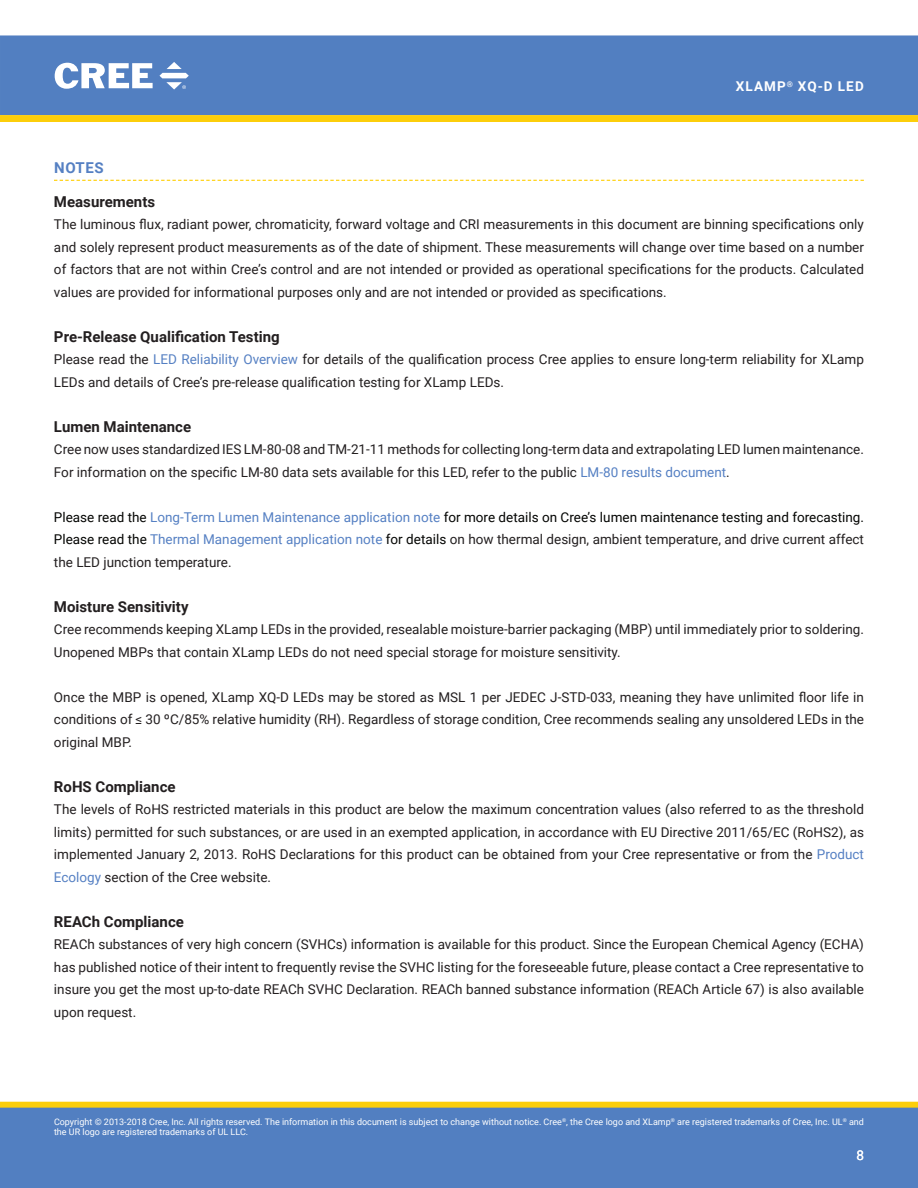
<style>
.page{position:relative;width:918px;height:1188px;background:#fff}
.page>*{position:absolute;margin:0;border:0;box-sizing:border-box;transform-origin:0 0}
.t1{font:700 15px "Roboto";color:#231f20}
.t2{font:700 15px "Roboto";letter-spacing:.035em;color:#5580c3}
.t3{font:13.5px/22.5px "Roboto";color:#231f20;text-align:justify}
.t4{font:13.5px/22.5px "Roboto";color:#040503;text-align:justify}
.t5{font:700 13.5px "Roboto";letter-spacing:.085em;color:#fff}
.t6{font:13.5px "Roboto";color:#fff}
.t7{font:9px/10.8px "Roboto";color:#fff}
.s1{color:#5580c3}
.s2{color:#231f20}
</style>
<div class="page">
<div style="left:1px;top:36px;width:916px;height:78px;background:#527fc1"></div>
<div style="left:0;top:35px;width:918px;height:80px;border:1px solid #527fc1"></div>
<svg style="left:55px;top:63px;width:98px;height:26px"></svg>
<svg style="left:159px;top:62px;width:30px;height:28px"></svg>
<div style="left:1px;top:1102px;width:916px;height:6px;background:#fcce0b"></div>
<div style="left:0;top:1102px;width:918px;height:6px;border:1px solid #fcce0b"></div>
<div style="left:0;top:1108px;width:918px;height:80px;background:#527fc1"></div>
<svg style="left:0;top:115px;width:918px;height:7px"></svg>
<svg style="left:54px;top:180px;width:810px;height:1px"></svg>
<p class="t5" style="left:736px;top:77px;width:129px">XLAMP<sup>®</sup> XQ-D LED</p>
<p class="t2" style="left:54px;top:157px;width:51px">NOTES</p>
<p class="t1" style="left:54px;top:191px;width:103px">Measurements</p>
<p class="t3" style="left:54px;top:213px;width:812px">The luminous flux, radiant power, chromaticity, forward voltage and CRI measurements in this document are binning specifications only and solely represent product measurements as of the date of shipment. These measurements will change over time based on a number of factors that are not within Cree’s control and are not intended or provided as operational specifications for the products. Calculated values are provided for informational purposes only and are not intended or provided as specifications.</p>
<p class="t1" style="left:54px;top:326px;width:227px">Pre‑Release Qualification Testing</p>
<p class="t3" style="left:54px;top:348px;width:811px">Please read the <span class="s1">LED Reliability Overview</span> for details of the qualification process Cree applies to ensure long-term reliability for XLamp<br>LEDs and details of Cree’s pre-release qualification testing for XLamp LEDs.</p>
<p class="t1" style="left:54px;top:416px;width:139px">Lumen Maintenance</p>
<p class="t3" style="left:54px;top:438px;width:812px">Cree now uses standardized IES LM-80-08 and TM-21-11 methods for collecting long-term data and extrapolating LED lumen maintenance.<br>For information on the specific LM-80 data sets available for this LED, refer to the public <span class="s1">LM-80 results document</span>.</p>
<p class="t4" style="left:54px;top:505px;width:812px">Please read the <span class="s1">Long-Term Lumen Maintenance application note</span> for more details on Cree’s lumen maintenance testing and forecasting.<br>Please read the <span class="s1">Thermal Management application note</span> for details <span class="s2">on how thermal design, ambient temperature, and drive current affect the LED junction temperature.</span></p>
<p class="t1" style="left:54px;top:596px;width:136px">Moisture Sensitivity</p>
<p class="t3" style="left:54px;top:618px;width:812px">Cree recommends keeping XLamp LEDs in the provided, resealable moisture-barrier packaging (MBP) until immediately prior to soldering.<br>Unopened MBPs that contain XLamp LEDs do not need special storage for moisture sensitivity.</p>
<p class="t3" style="left:54px;top:685px;width:812px">Once the MBP is opened, XLamp XQ-D LEDs may be stored as MSL 1 per JEDEC J-STD-033, meaning they have unlimited floor life in conditions of ≤ 30 ºC/85% relative humidity (RH). Regardless of storage condition, Cree recommends sealing any unsoldered LEDs in the original MBP.</p>
<p class="t1" style="left:54px;top:776px;width:123px">RoHS Compliance</p>
<p class="t3" style="left:54px;top:798px;width:812px">The levels of RoHS restricted materials in this product are below the maximum concentration values (also referred to as the threshold limits) permitted for such substances, or are used in an exempted application, in accordance with EU Directive 2011/65/EC (RoHS2), as implemented January 2, 2013. RoHS Declarations for this product can be obtained from your Cree representative or from the <span class="s1">Product Ecology</span> section of the Cree website.</p>
<p class="t1" style="left:54px;top:911px;width:131px">REACh Compliance</p>
<p class="t3" style="left:54px;top:933px;width:812px">REACh substances of very high concern (SVHCs) information is available for this product. Since the European Chemical Agency (ECHA) has published notice of their intent to frequently revise the SVHC listing for the foreseeable future, please contact a Cree representative to insure you get the most up-to-date REACh SVHC Declaration. REACh banned substance information (REACh Article 67) is also available upon request.</p>
<p class="t7" style="left:54px;top:1116px;width:812px">Copyright © 2013-2018 Cree, Inc. All rights reserved. The information in this document is subject to change without notice. Cree<sup>®</sup>, the Cree logo and XLamp<sup>®</sup> are registered trademarks of Cree, Inc. UL<sup>®</sup> and the UR logo are registered trademarks of UL LLC.</p>
<p class="t6" style="left:856px;top:1145px;width:9px">8</p>
</div>
